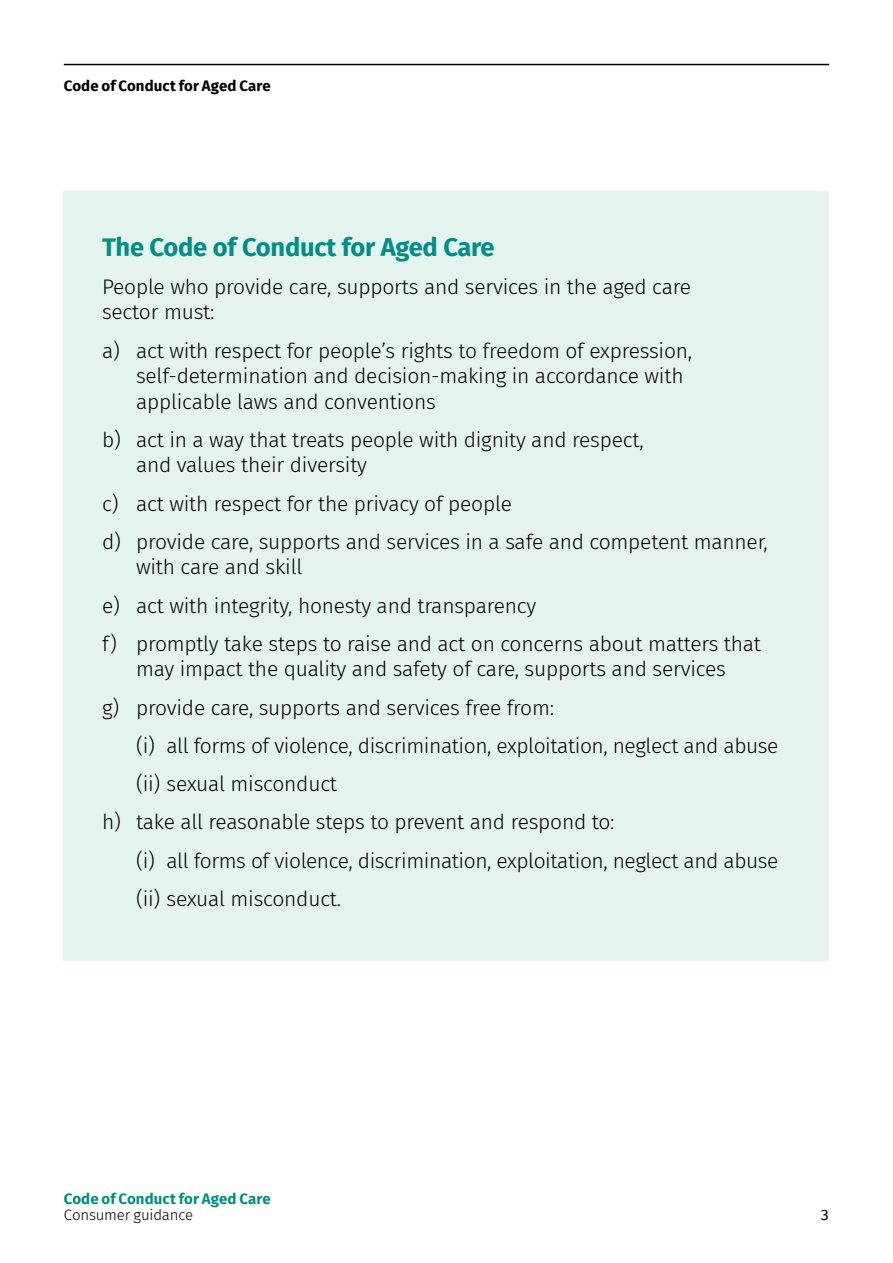
<style>
.page{position:relative;width:893px;height:1263px;background:#fff}
.page>*{position:absolute;margin:0;border:0;box-sizing:border-box;transform-origin:0 0}
.H3_heading{font:700 25.5px "Fira Sans";letter-spacing:-.01em;color:#008e85}
.Body_copy_14_pt{font:300 21px/25.5px "Fira Sans";letter-spacing:-.01em;color:#000}
.t1{font:700 15px "Fira Sans";letter-spacing:.005em;color:#000}
.t2{font:700 15px "Fira Sans";letter-spacing:.005em;color:#008e85}
.t3{font:300 15px "Fira Sans";letter-spacing:-.01em;color:#000}
.t4{font:15px "Fira Sans";color:#000;scale:1.07 1}
</style>
<div class="page">
<hr style="left:64px;top:64px;width:765px;height:1px;background:#000">
<div style="left:64px;top:191px;width:765px;height:770px;background:#e5f3ef"></div>
<p class="t1" style="left:64px;top:73px;width:209px">Code of Conduct for Aged Care</p>
<h3 class="H3_heading" style="left:102px;top:225px;width:394px">The Code of Conduct for Aged Care</h3>
<p class="Body_copy_14_pt" style="left:102px;top:274px;width:590px">People who provide care, supports and services in the aged care sector must:</p>
<p class="Body_copy_14_pt" style="left:136px;top:337px;width:558px;text-indent:-34px">a) act with respect for people’s rights to freedom of expression, self-determination and decision-making in accordance with applicable laws and conventions</p>
<p class="Body_copy_14_pt" style="left:136px;top:427px;width:509px;text-indent:-34px">b) act in a way that treats people with dignity and respect, and values their diversity</p>
<p class="Body_copy_14_pt" style="left:102px;top:490px;width:411px">c) act with respect for the privacy of people</p>
<p class="Body_copy_14_pt" style="left:136px;top:529px;width:633px;text-indent:-34px">d) provide care, supports and services in a safe and competent manner, with care and skill</p>
<p class="Body_copy_14_pt" style="left:102px;top:592px;width:436px">e) act with integrity, honesty and transparency</p>
<p class="Body_copy_14_pt" style="left:102px;top:631px;width:661px;text-align:center">f) promptly take steps to raise and act on concerns about matters that may impact the quality and safety of care, supports and services</p>
<p class="Body_copy_14_pt" style="left:102px;top:694px;width:454px">g) provide care, supports and services free from:</p>
<p class="Body_copy_14_pt" style="left:136px;top:733px;width:644px">(i) all forms of violence, discrimination, exploitation, neglect and abuse</p>
<p class="Body_copy_14_pt" style="left:136px;top:771px;width:203px">(ii) sexual misconduct</p>
<p class="Body_copy_14_pt" style="left:102px;top:809px;width:514px">h) take all reasonable steps to prevent and respond to:</p>
<p class="Body_copy_14_pt" style="left:136px;top:847px;width:644px">(i) all forms of violence, discrimination, exploitation, neglect and abuse</p>
<p class="Body_copy_14_pt" style="left:136px;top:886px;width:207px">(ii) sexual misconduct.</p>
<p class="t2" style="left:64px;top:1186px;width:209px">Code of Conduct for Aged Care</p>
<p class="t3" style="left:64px;top:1204px;width:131px">Consumer guidance</p>
<p class="t4" style="left:821px;top:1204px;width:9px">3</p>
</div>
